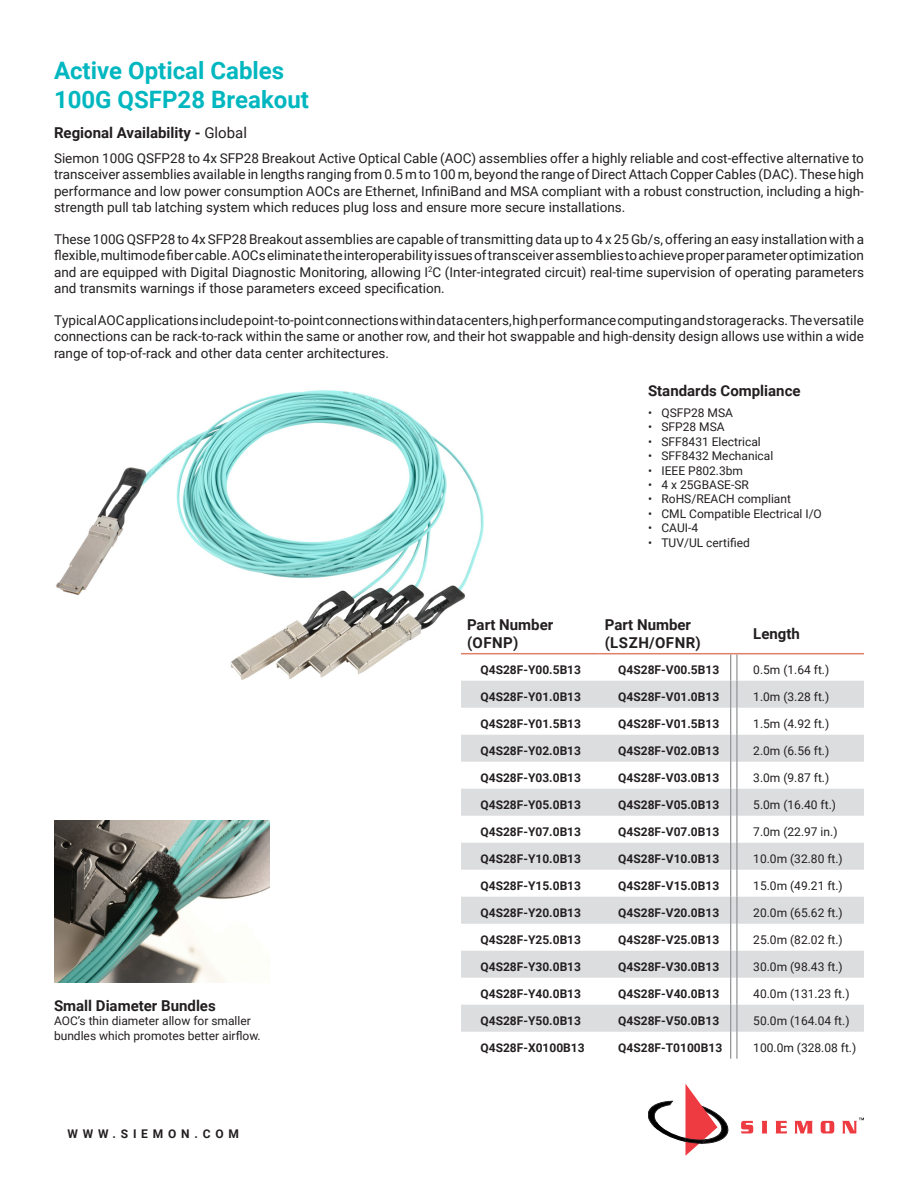
<style>
.page{position:relative;width:918px;height:1188px;background:#fff}
.page>*{position:absolute;margin:0;border:0;box-sizing:border-box;transform-origin:0 0}
.t1{font:700 24px/28.5px "Roboto";color:#00b7c0}
.TableHeader{font:700 15px/18px "Roboto";color:#231f20}
.PictureCaption{font:700 15px "Roboto";color:#231f20}
.BulletTitle{font:700 15px "Roboto";color:#231f20}
.MainParagraphCopy{font:13.5px/16.2px "Roboto";color:#231f20;text-align:justify}
.TableLeftColumn{font:700 12px "Roboto";color:#231f20}
.PictureCopy{font:12px/14.4px "Roboto";color:#231f20}
.TableBody{font:12px "Roboto";color:#231f20}
.TableLeftColumn-2{font:700 12px "Roboto";letter-spacing:.4em;color:#231f20}
.s1{font-weight:400}
</style>
<div class="page">
<svg style="left:648px;top:1084px;width:81px;height:72px"></svg>
<svg style="left:741px;top:1121px;width:12px;height:12px"></svg>
<svg style="left:762px;top:1121px;width:5px;height:12px"></svg>
<svg style="left:776px;top:1121px;width:11px;height:12px"></svg>
<svg style="left:795px;top:1121px;width:18px;height:12px"></svg>
<svg style="left:821px;top:1121px;width:13px;height:12px"></svg>
<svg style="left:842px;top:1118px;width:22px;height:15px"></svg>
<img style="left:56px;top:390px;width:443px;height:291px">
<img style="left:54px;top:820px;width:216px;height:162px">
<svg style="left:461px;top:681px;width:403px;height:351px;fill:#dcdddf"></svg>
<hr style="left:461px;top:653px;width:138px;height:1px;background:#e18066">
<hr style="left:599px;top:653px;width:135px;height:1px;background:#e18066">
<hr style="left:734px;top:653px;width:130px;height:1px;background:#e18066">
<hr style="left:736px;top:654px;width:2px;height:27px;background:#939598">
<hr style="left:736px;top:681px;width:2px;height:27px;background:#939598">
<hr style="left:736px;top:708px;width:2px;height:27px;background:#939598">
<hr style="left:736px;top:735px;width:2px;height:27px;background:#939598">
<hr style="left:736px;top:762px;width:2px;height:27px;background:#939598">
<hr style="left:736px;top:789px;width:2px;height:27px;background:#939598">
<hr style="left:736px;top:816px;width:2px;height:27px;background:#939598">
<hr style="left:736px;top:843px;width:2px;height:27px;background:#939598">
<hr style="left:736px;top:870px;width:2px;height:27px;background:#939598">
<hr style="left:736px;top:897px;width:2px;height:27px;background:#939598">
<hr style="left:736px;top:924px;width:2px;height:27px;background:#939598">
<hr style="left:736px;top:951px;width:2px;height:27px;background:#939598">
<hr style="left:736px;top:978px;width:2px;height:27px;background:#939598">
<hr style="left:736px;top:1005px;width:2px;height:27px;background:#939598">
<svg style="left:730px;top:654px;width:1px;height:405px"></svg>
<hr style="left:736px;top:1032px;width:2px;height:27px;background:#939598">
<h1 class="t1" style="left:54px;top:55px;width:256px">Active Optical Cables<br>100G QSFP28 Breakout</h1>
<p class="TableHeader" style="left:54px;top:123px;width:194px">Regional Availability - <span class="s1">Global</span></p>
<p class="MainParagraphCopy" style="left:54px;top:150px;width:812px">Siemon 100G QSFP28 to 4x SFP28 Breakout Active Optical Cable (AOC) assemblies offer a highly reliable and cost-effective alternative to transceiver assemblies available in lengths ranging from 0.5 m to 100 m, beyond the range of Direct Attach Copper Cables (DAC). These high performance and low power consumption AOCs are Ethernet, InfiniBand and MSA compliant with a robust construction, including a high&shy;strength pull tab latching system which reduces plug loss and ensure more secure installations.</p>
<p class="MainParagraphCopy" style="left:54px;top:231px;width:812px">These 100G QSFP28 to 4x SFP28 Breakout assemblies are capable of transmitting data up to 4 x 25 Gb/s, offering an easy installation with a flexible, multimode fiber cable. AOCs eliminate the interoperability issues of transceiver assemblies to achieve proper parameter optimization and are equipped with Digital Diagnostic Monitoring, allowing I<sup>2</sup>C (Inter-integrated circuit) real-time supervision of operating parameters and transmits warnings if those parameters exceed specification.</p>
<p class="MainParagraphCopy" style="left:54px;top:312px;width:812px">Typical AOC applications include point-to-point connections within data centers, high performance computing and storage racks. The versatile connections can be rack-to-rack within the same or another row, and their hot swappable and high-density design allows use within a wide range of top-of-rack and other data center architectures.</p>
<p class="BulletTitle" style="left:648px;top:380px;width:154px">Standards Compliance</p>
<p class="PictureCopy" style="left:648px;top:405px;width:86px">• QSFP28 MSA</p>
<p class="PictureCopy" style="left:648px;top:420px;width:78px">• SFP28 MSA</p>
<p class="PictureCopy" style="left:648px;top:434px;width:114px">• SFF8431 Electrical</p>
<p class="PictureCopy" style="left:648px;top:448px;width:127px">• SFF8432 Mechanical</p>
<p class="PictureCopy" style="left:648px;top:463px;width:97px">• IEEE P802.3bm</p>
<p class="PictureCopy" style="left:648px;top:477px;width:102px">• 4 x 25GBASE-SR</p>
<p class="PictureCopy" style="left:648px;top:492px;width:144px">• RoHS/REACH compliant</p>
<p class="PictureCopy" style="left:648px;top:506px;width:175px">• CML Compatible Electrical I/O</p>
<p class="PictureCopy" style="left:648px;top:520px;width:52px">• CAUI-4</p>
<p class="PictureCopy" style="left:648px;top:535px;width:103px">• TUV/UL certified</p>
<p class="PictureCaption" style="left:54px;top:995px;width:163px">Small Diameter Bundles</p>
<p class="PictureCopy" style="left:54px;top:1013px;width:208px">AOC’s thin diameter allow for smaller bundles which promotes better airflow.</p>
<p class="TableLeftColumn-2" style="left:68px;top:1126px;width:173px">WWW.SIEMON.COM</p>
<p class="TableHeader" style="left:467px;top:615px;width:88px">Part Number (OFNP)</p>
<p class="TableHeader" style="left:605px;top:615px;width:98px">Part Number (LSZH/OFNR)</p>
<p class="TableHeader" style="left:753px;top:624px;width:48px">Length</p>
<p class="TableLeftColumn" style="left:481px;top:661px;width:102px">Q4S28F-Y00.5B13</p>
<p class="TableLeftColumn" style="left:618px;top:661px;width:102px">Q4S28F-V00.5B13</p>
<p class="TableBody" style="left:753px;top:661px;width:78px">0.5m (1.64 ft.)</p>
<p class="TableLeftColumn" style="left:481px;top:688px;width:102px">Q4S28F-Y01.0B13</p>
<p class="TableLeftColumn" style="left:618px;top:688px;width:102px">Q4S28F-V01.0B13</p>
<p class="TableBody" style="left:753px;top:688px;width:78px">1.0m (3.28 ft.)</p>
<p class="TableLeftColumn" style="left:481px;top:715px;width:102px">Q4S28F-Y01.5B13</p>
<p class="TableLeftColumn" style="left:618px;top:715px;width:102px">Q4S28F-V01.5B13</p>
<p class="TableBody" style="left:753px;top:715px;width:78px">1.5m (4.92 ft.)</p>
<p class="TableLeftColumn" style="left:481px;top:742px;width:102px">Q4S28F-Y02.0B13</p>
<p class="TableLeftColumn" style="left:618px;top:742px;width:102px">Q4S28F-V02.0B13</p>
<p class="TableBody" style="left:753px;top:742px;width:78px">2.0m (6.56 ft.)</p>
<p class="TableLeftColumn" style="left:481px;top:769px;width:102px">Q4S28F-Y03.0B13</p>
<p class="TableLeftColumn" style="left:618px;top:769px;width:102px">Q4S28F-V03.0B13</p>
<p class="TableBody" style="left:753px;top:769px;width:78px">3.0m (9.87 ft.)</p>
<p class="TableLeftColumn" style="left:481px;top:796px;width:102px">Q4S28F-Y05.0B13</p>
<p class="TableLeftColumn" style="left:618px;top:796px;width:102px">Q4S28F-V05.0B13</p>
<p class="TableBody" style="left:753px;top:796px;width:84px">5.0m (16.40 ft.)</p>
<p class="TableLeftColumn" style="left:481px;top:823px;width:102px">Q4S28F-Y07.0B13</p>
<p class="TableLeftColumn" style="left:618px;top:823px;width:102px">Q4S28F-V07.0B13</p>
<p class="TableBody" style="left:753px;top:823px;width:86px">7.0m (22.97 in.)</p>
<p class="TableLeftColumn" style="left:481px;top:850px;width:102px">Q4S28F-Y10.0B13</p>
<p class="TableLeftColumn" style="left:618px;top:850px;width:102px">Q4S28F-V10.0B13</p>
<p class="TableBody" style="left:753px;top:850px;width:91px">10.0m (32.80 ft.)</p>
<p class="TableLeftColumn" style="left:481px;top:877px;width:102px">Q4S28F-Y15.0B13</p>
<p class="TableLeftColumn" style="left:618px;top:877px;width:102px">Q4S28F-V15.0B13</p>
<p class="TableBody" style="left:753px;top:877px;width:91px">15.0m (49.21 ft.)</p>
<p class="TableLeftColumn" style="left:481px;top:904px;width:102px">Q4S28F-Y20.0B13</p>
<p class="TableLeftColumn" style="left:618px;top:904px;width:102px">Q4S28F-V20.0B13</p>
<p class="TableBody" style="left:753px;top:904px;width:91px">20.0m (65.62 ft.)</p>
<p class="TableLeftColumn" style="left:481px;top:931px;width:102px">Q4S28F-Y25.0B13</p>
<p class="TableLeftColumn" style="left:618px;top:931px;width:102px">Q4S28F-V25.0B13</p>
<p class="TableBody" style="left:753px;top:931px;width:91px">25.0m (82.02 ft.)</p>
<p class="TableLeftColumn" style="left:481px;top:958px;width:102px">Q4S28F-Y30.0B13</p>
<p class="TableLeftColumn" style="left:618px;top:958px;width:102px">Q4S28F-V30.0B13</p>
<p class="TableBody" style="left:753px;top:958px;width:91px">30.0m (98.43 ft.)</p>
<p class="TableLeftColumn" style="left:481px;top:985px;width:102px">Q4S28F-Y40.0B13</p>
<p class="TableLeftColumn" style="left:618px;top:985px;width:102px">Q4S28F-V40.0B13</p>
<p class="TableBody" style="left:753px;top:985px;width:98px">40.0m (131.23 ft.)</p>
<p class="TableLeftColumn" style="left:481px;top:1012px;width:102px">Q4S28F-Y50.0B13</p>
<p class="TableLeftColumn" style="left:618px;top:1012px;width:102px">Q4S28F-V50.0B13</p>
<p class="TableBody" style="left:753px;top:1012px;width:98px">50.0m (164.04 ft.)</p>
<p class="TableLeftColumn" style="left:481px;top:1039px;width:106px">Q4S28F-X0100B13</p>
<p class="TableLeftColumn" style="left:618px;top:1039px;width:105px">Q4S28F-T0100B13</p>
<p class="TableBody" style="left:753px;top:1039px;width:104px">100.0m (328.08 ft.)</p>
</div>
